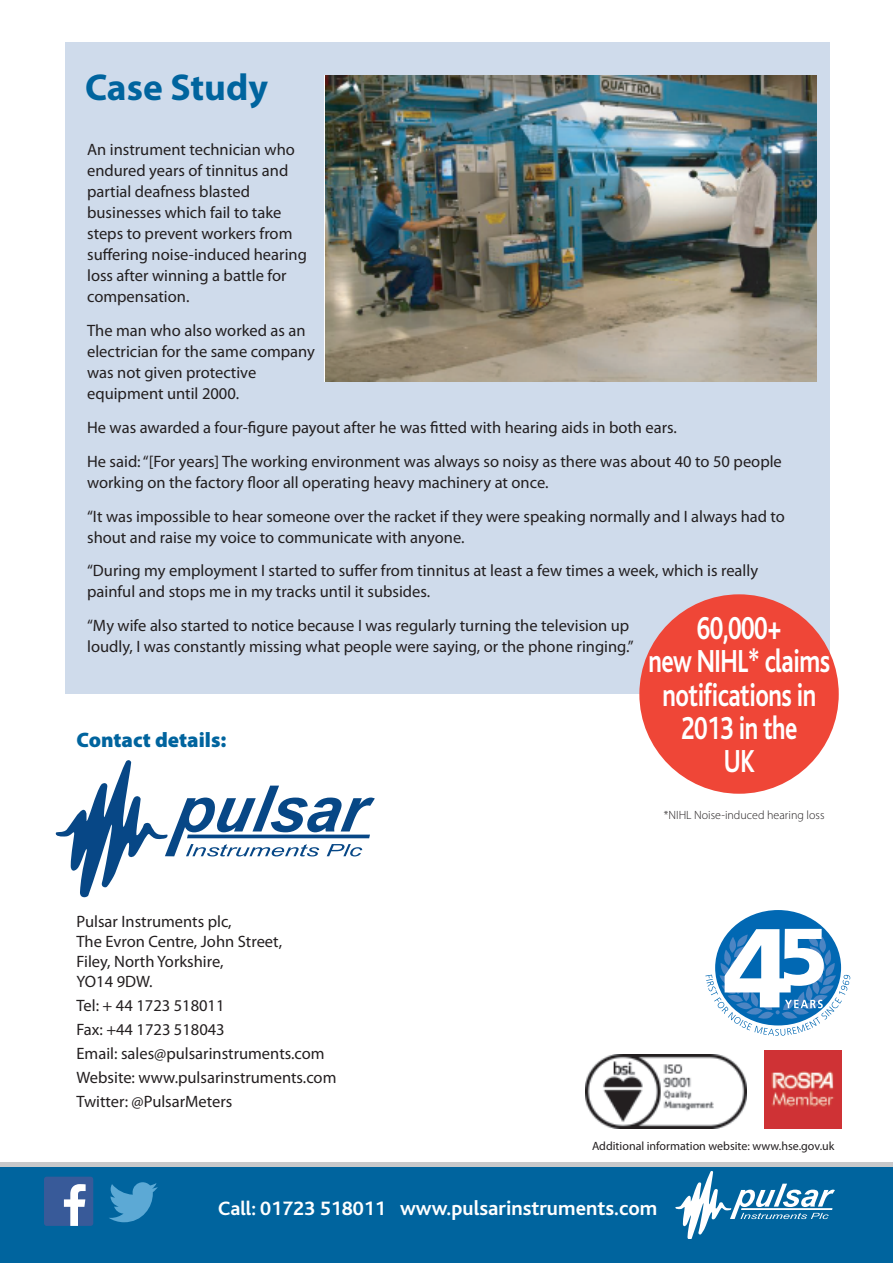
<style>
.page{position:relative;width:893px;height:1263px;background:#fff}
.page>*{position:absolute;margin:0;border:0;box-sizing:border-box;transform-origin:0 0}
.t1{font:700 37.5px "Myriad Pro";color:#00649e}
.t2{font:700 33.3px/33.3px "Bliss";letter-spacing:-.02em;color:#fff;text-align:center;scale:.75 1}
.t3{font:700 21px "Bliss";color:#fff}
.t4{font:900 21px "Myriad Pro";color:#00649e}
.t5{font:16.5px/21px "Myriad Pro";color:#231f20}
.t6{font:12px "Myriad Pro";color:#231f20}
.t7{font:300 12px "Myriad Pro";color:#231f20}
.s1{font-size:33px}
.s2{font-size:20.25px}
</style>
<div class="page">
<div style="left:65px;top:43px;width:764px;height:651px;background:#cfdbeb"></div>
<img style="left:326px;top:75px;width:490px;height:307px">
<svg style="left:0;top:1163px;width:893px;height:5px;background:#9fb4c1"></svg>
<div style="left:0;top:1168px;width:893px;height:95px;background:#00649e"></div>
<svg style="left:675px;top:1171px;width:160px;height:68px"></svg>
<svg style="left:56px;top:760px;width:319px;height:137px"></svg>
<div style="left:715px;top:910px;width:126px;height:115px;background:#0168b3;border-radius:50%"></div>
<svg style="left:705px;top:929px;width:145px;height:107px"></svg>
<img style="left:586px;top:1054px;width:160px;height:75px">
<svg style="left:764px;top:1050px;width:78px;height:79px"></svg>
<img style="left:765px;top:1051px;width:76px;height:77px">
<div style="left:44px;top:1177px;width:49px;height:49px;background:#385a99;border-radius:3px"></div>
<svg style="left:64px;top:1184px;width:22px;height:42px"></svg>
<svg style="left:109px;top:1182px;width:49px;height:40px"></svg>
<div style="left:639px;top:594px;width:200px;height:200px;background:#ef4637;border-radius:50%"></div>
<h1 class="t1" style="left:85px;top:73px;width:185px">Case Study</h1>
<p class="t5" style="left:87px;top:141px;width:221px">An instrument technician who endured years of tinnitus and partial deafness blasted businesses which fail to take steps to prevent workers from suffering noise-induced hearing loss after winning a battle for compensation.</p>
<p class="t5" style="left:87px;top:321px;width:229px">The man who also worked as an electrician for the same company was not given protective equipment until 2000.</p>
<p class="t5" style="left:87px;top:412px;width:696px;line-height:33.8px">He was awarded a four-figure payout after he was fitted with hearing aids in both ears.<br>He said:“[For years] The working environment was always so noisy as there was about 40 to 50 people</p>
<p class="t5" style="left:87px;top:467px;width:699px;line-height:33.8px">working on the factory floor all operating heavy machinery at once.<br>“It was impossible to hear someone over the racket if they were speaking normally and I always had to</p>
<p class="t5" style="left:87px;top:521px;width:672px;line-height:33.8px">shout and raise my voice to communicate with anyone.<br>“During my employment I started to suffer from tinnitus at least a few times a week, which is really</p>
<p class="t5" style="left:87px;top:576px;width:544px;line-height:33.8px">painful and stops me in my tracks until it subsides.<br>“My wife also started to notice because I was regularly turning the television up</p>
<p class="t5" style="left:87px;top:637px;width:548px">loudly, I was constantly missing what people were saying, or the phone ringing.”</p>
<h2 class="t2" style="left:649px;top:614px;width:244px">60,000+<br>new NIHL<span class="s1">*</span> claims notifications in<br>2013 in the<br>UK</h2>
<p class="t7" style="left:664px;top:810px;width:162px">*NIHL Noise-induced hearing loss</p>
<p class="t4" style="left:77px;top:732px;width:151px">Contact details:</p>
<p class="t5" style="left:77px;top:913px;width:207px;line-height:19.8px">Pulsar Instruments plc,<br>The Evron Centre, John Street,<br>Filey, North Yorkshire,<br>YO14 9DW.</p>
<p class="t5" style="left:77px;top:995px;width:261px;line-height:24px">Tel: + 44 1723 518011<br>Fax: +44 1723 518043<br>Email: sales@pulsarinstruments.com<br>Website: www.pulsarinstruments.com<br>Twitter: @PulsarMeters</p>
<p class="t6" style="left:592px;top:1141px;width:244px">Additional information website: www.hse.gov.uk</p>
<p class="t3" style="left:218px;top:1200px;width:441px"><span class="s2">Call: 01723 518011</span> www.pulsarinstruments.com</p>
</div>
